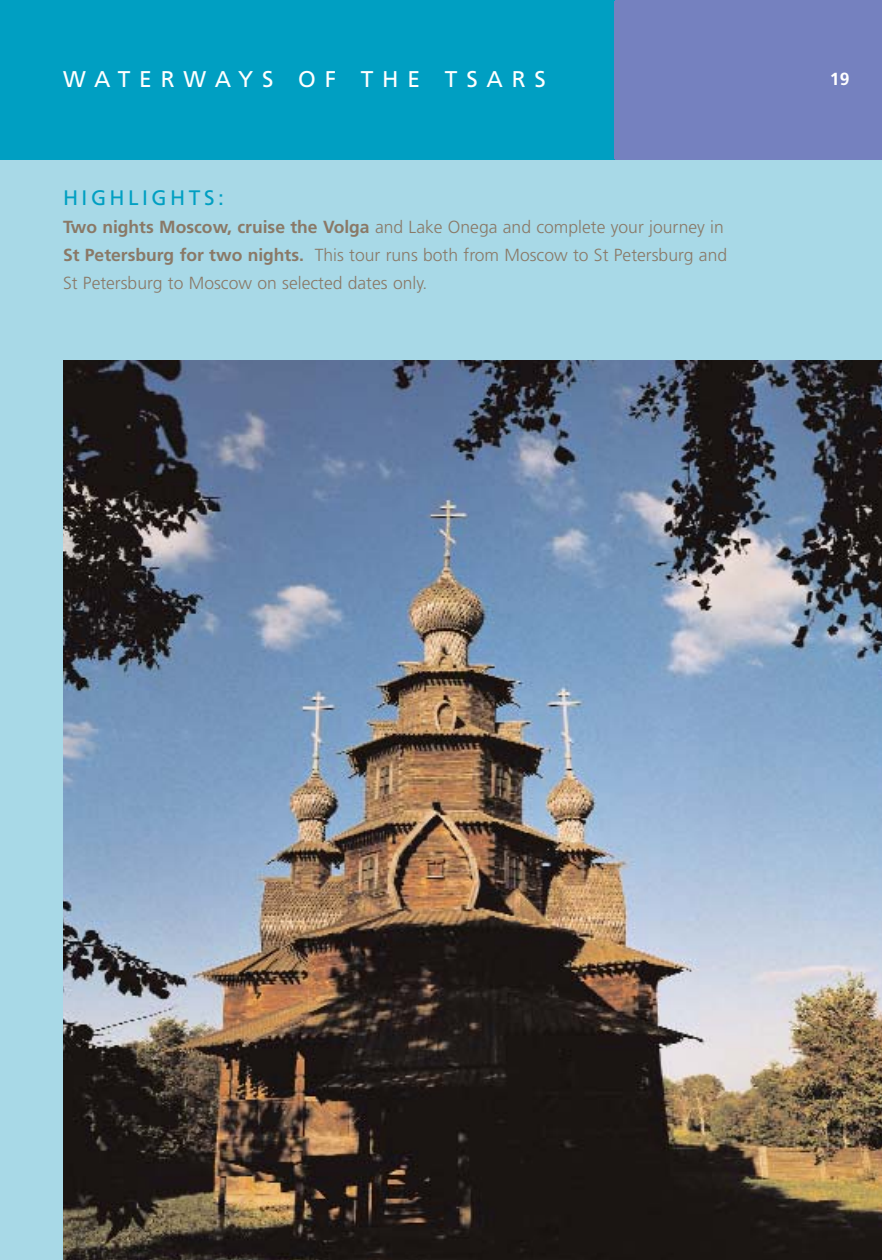
<style>
.page{position:relative;width:882px;height:1260px;background:#fff}
.page>*{position:absolute;margin:0;border:0;box-sizing:border-box;transform-origin:0 0}
.t1{font:22.75px "Frutiger";letter-spacing:.39em;color:#fff}
.t2{font:21px "Frutiger";letter-spacing:.165em;color:#009fc2}
.t3{font:300 17.5px/28px "Frutiger";color:#8a7967}
.t4{font:700 17.5px "Frutiger";color:#fff}
.s1{font-weight:700}
</style>
<div class="page">
<div style="left:0;top:146px;width:882px;height:1114px;background:#a8d9e7"></div>
<hr style="left:0;top:0;width:1px;height:159px;background:#009fc2">
<div style="left:0;top:2px;width:630px;height:157px;background:#009fc2"></div>
<div style="left:614px;top:2px;width:268px;height:157px;background:#7581bf"></div>
<img style="left:63px;top:360px;width:819px;height:900px">
<h1 class="t1" style="left:63px;top:70px;width:485px">WATERWAYS OF THE TSARS</h1>
<p class="t4" style="left:830px;top:72px;width:21px">19</p>
<p class="t2" style="left:63px;top:189px;width:163px">HIGHLIGHTS:</p>
<p class="t3" style="left:63px;top:214px;width:666px"><span class="s1">Two nights Moscow, cruise the Volga</span> and Lake Onega and complete your journey in<br><span class="s1">St Petersburg for two nights.</span> This tour runs both from Moscow to St Petersburg and<br>St Petersburg to Moscow on selected dates only.</p>
</div>
